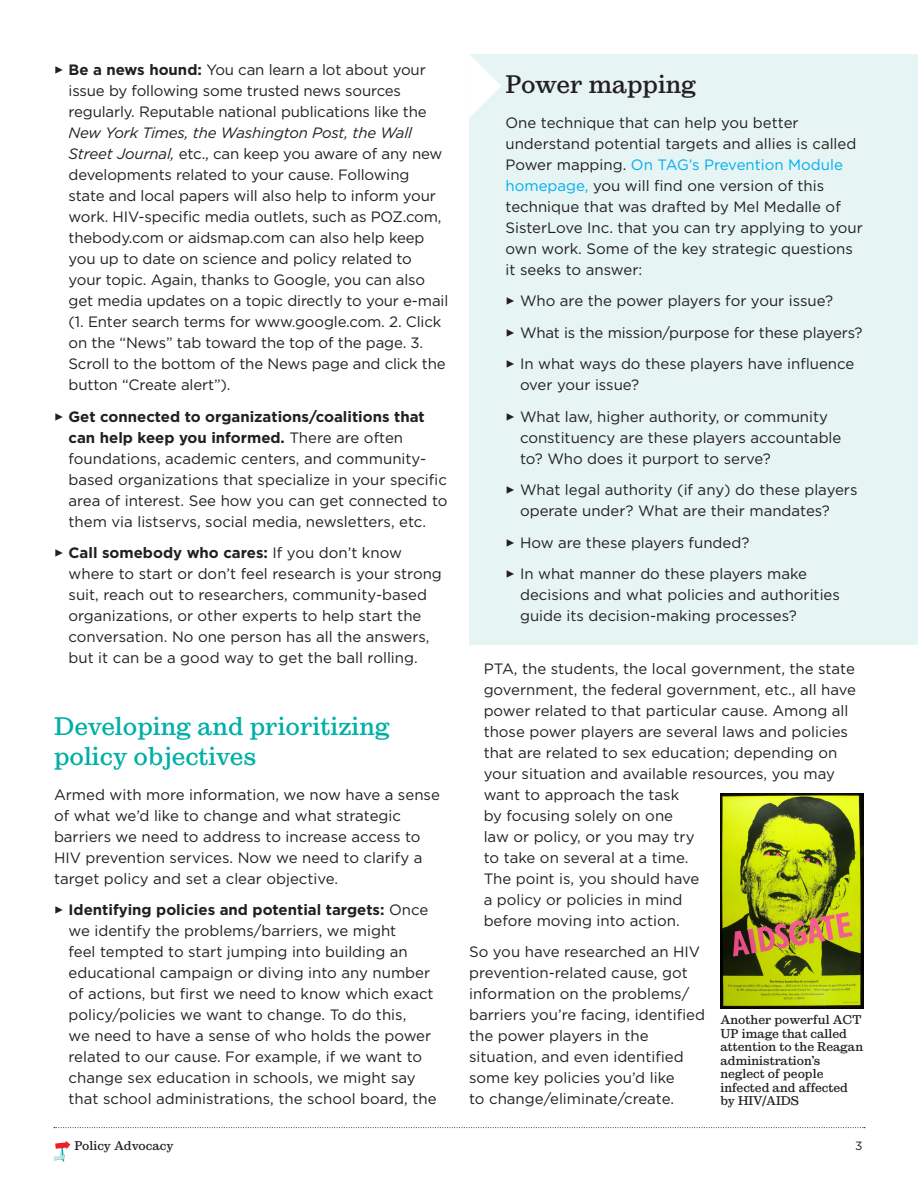
<style>
.page{position:relative;width:918px;height:1188px;background:#fff}
.page>*{position:absolute;margin:0;border:0;box-sizing:border-box;transform-origin:0 0}
.Section_Subs{font:500 24px/30px "Sutro";color:#00afa5}
.Section_Subs-2{font:500 24px "Sutro";color:#231f20}
.Text{font:15px/21px "Gotham";color:#231f20}
.Policy_caption{font:500 12px/13.5px "Sutro";color:#231f20}
.t1{font:12px "Gotham";color:#231f20}
.s1{font-weight:700}
.s2{font-style:italic}
.s3{color:#00aeef}
</style>
<div class="page">
<svg style="left:54px;top:1127px;width:811px;height:1px"></svg>
<svg style="left:54px;top:1141px;width:16px;height:21px"></svg>
<div style="left:469px;top:54px;width:449px;height:591px;background:#e6f4f3"></div>
<svg style="left:469px;top:54px;width:32px;height:64px"></svg>
<img style="left:720px;top:793px;width:144px;height:215px">
<p class="Text" style="left:69px;top:59px;width:381px;text-indent:-15px">✓ <span class="s1">Be a news hound:</span> You can learn a lot about your issue by following some trusted news sources regularly. Reputable national publications like the <span class="s2">New York Times, the Washington Post, the Wall Street Journal,</span> etc., can keep you aware of any new developments related to your cause. Following state and local papers will also help to inform your work. HIV-specific media outlets, such as POZ.com, thebody.com or aidsmap.com can also help keep you up to date on science and policy related to your topic. Again, thanks to Google, you can also get media updates on a topic directly to your e-mail (1. Enter search terms for www.google.com. 2. Click on the “News” tab toward the top of the page. 3.<br>Scroll to the bottom of the News page and click the button “Create alert”).</p>
<p class="Text" style="left:69px;top:405px;width:380px;text-indent:-15px">✓ <span class="s1">Get connected to organizations/coalitions that can help keep you informed.</span> There are often foundations, academic centers, and community&shy;based organizations that specialize in your specific area of interest. See how you can get connected to them via listservs, social media, newsletters, etc.</p>
<p class="Text" style="left:69px;top:542px;width:375px;text-indent:-15px">✓ <span class="s1">Call somebody who cares:</span> If you don’t know where to start or don’t feel research is your strong suit, reach out to researchers, community-based organizations, or other experts to help start the conversation. No one person has all the answers, but it can be a good way to get the ball rolling.</p>
<p class="Section_Subs" style="left:54px;top:711px;width:337px">Developing and prioritizing policy objectives</p>
<p class="Text" style="left:54px;top:783px;width:387px">Armed with more information, we now have a sense of what we’d like to change and what strategic barriers we need to address to increase access to HIV prevention services. Now we need to clarify a target policy and set a clear objective.</p>
<p class="Text" style="left:69px;top:899px;width:370px;text-indent:-15px">✓ <span class="s1">Identifying policies and potential targets:</span> Once we identify the problems/barriers, we might<br>feel tempted to start jumping into building an educational campaign or diving into any number of actions, but first we need to know which exact policy/policies we want to change. To do this,<br>we need to have a sense of who holds the power related to our cause. For example, if we want to change sex education in schools, we might say that school administrations, the school board, the</p>
<p class="Section_Subs-2" style="left:506px;top:71px;width:192px">Power mapping</p>
<p class="Text" style="left:506px;top:111px;width:359px">One technique that can help you better understand potential targets and allies is called Power mapping. <span class="s3">On TAG’s Prevention Module homepage,</span> you will find one version of this technique that was drafted by Mel Medalle of SisterLove Inc. that you can try applying to your own work. Some of the key strategic questions it seeks to answer:</p>
<p class="Text" style="left:506px;top:290px;width:329px">✓ Who are the power players for your issue?</p>
<p class="Text" style="left:506px;top:321px;width:359px">✓ What is the mission/purpose for these players?</p>
<p class="Text" style="left:520px;top:353px;width:336px;text-indent:-15px">✓ In what ways do these players have influence over your issue?</p>
<p class="Text" style="left:520px;top:405px;width:323px;text-indent:-15px">✓ What law, higher authority, or community constituency are these players accountable to? Who does it purport to serve?</p>
<p class="Text" style="left:520px;top:479px;width:339px;text-indent:-15px">✓ What legal authority (if any) do these players operate under? What are their mandates?</p>
<p class="Text" style="left:506px;top:531px;width:245px">✓ How are these players funded?</p>
<p class="Text" style="left:520px;top:563px;width:321px;text-indent:-15px">✓ In what manner do these players make decisions and what policies and authorities guide its decision-making processes?</p>
<p class="Text" style="left:484px;top:657px;width:374px">PTA, the students, the local government, the state government, the federal government, etc., all have power related to that particular cause. Among all those power players are several laws and policies that are related to sex education; depending on your situation and available resources, you may want to approach the task<br>by focusing solely on one<br>law or policy, or you may try<br>to take on several at a time.<br>The point is, you should have<br>a policy or policies in mind<br>before moving into action.</p>
<p class="Text" style="left:469px;top:941px;width:237px">So you have researched an HIV prevention-related cause, got information on the problems/ barriers you’re facing, identified the power players in the situation, and even identified some key policies you’d like<br>to change/eliminate/create.</p>
<p class="Policy_caption" style="left:720px;top:1013px;width:144px">Another powerful ACT<br>UP image that called attention to the Reagan administration’s neglect of people infected and affected by HIV/AIDS</p>
<p class="Policy_caption" style="left:74px;top:1139px;width:101px">Policy Advocacy</p>
<p class="t1" style="left:855px;top:1138px;width:9px">3</p>
</div>
